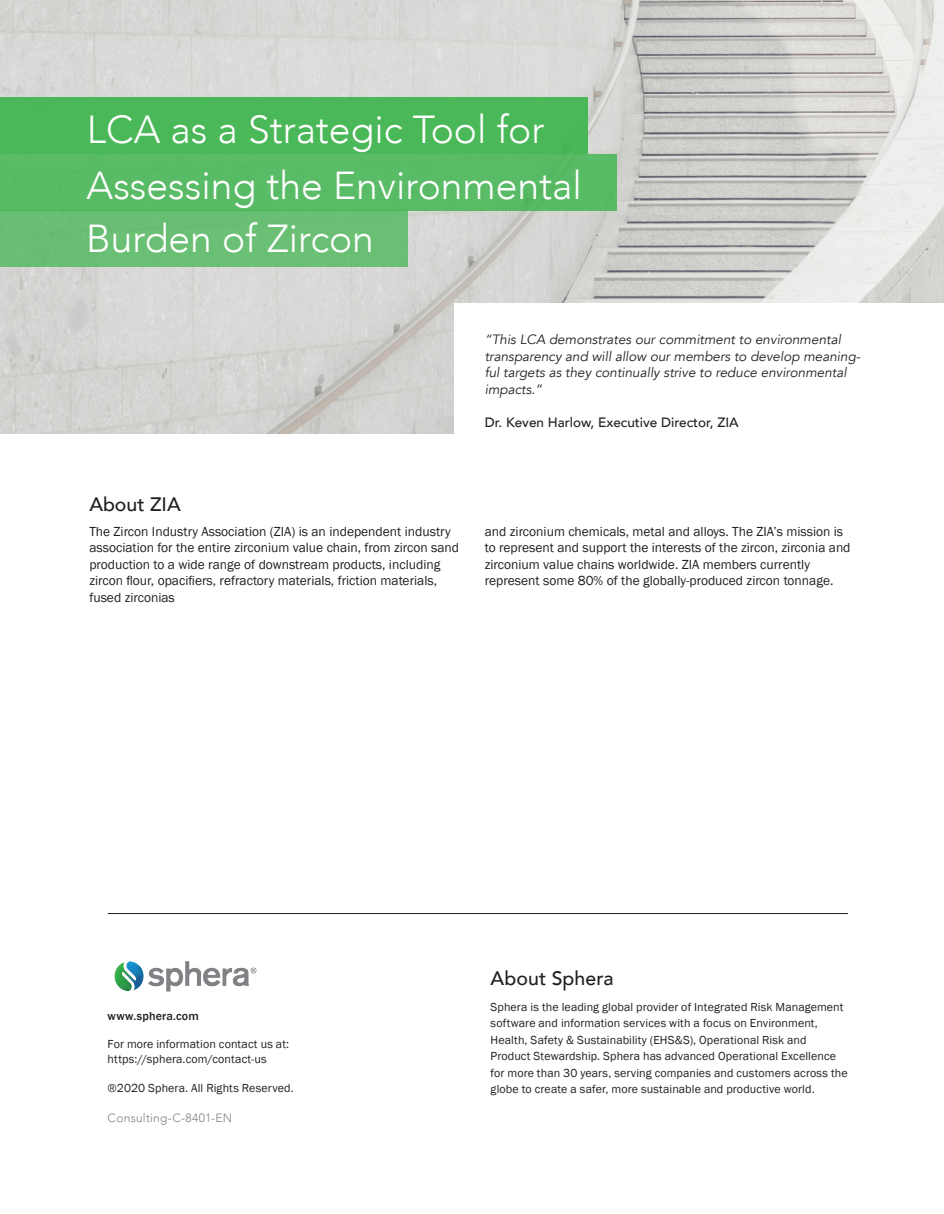
<style>
.page{position:relative;width:944px;height:1214px;background:#fff}
.page>*{position:absolute;margin:0;border:0;box-sizing:border-box;transform-origin:0 0}
.t1{font:300 39px "Avenir";color:#fff}
.SUBHEAD_14_0_neg{font:500 19.5px "Avenir";letter-spacing:.005em;color:#231f20}
.CROSS_HEADING_14_0{font:500 19.5px "Avenir";color:#231f20}
.BODY_Narrow_light_9{font:13.5px/16.5px "Franklin Gothic";color:#231f20}
.BODY_Narrow_light_9-2{font:italic 13.5px/16.5px "Avenir";color:#231f20}
.BODY_Narrow_light_9-3{font:500 13.5px "Avenir";color:#231f20}
.Body{font:12px/16.5px "Franklin Gothic";letter-spacing:.01em;color:#231f20}
.Footnotes{font:12px/15px "Franklin Gothic";letter-spacing:.01em;color:#231f20}
.Footnotes-2{font:300 12px "Avenir";letter-spacing:.02em;color:#808285}
.Footnotes-3{font:500 12px "Franklin Gothic";letter-spacing:.015em;color:#231f20}
</style>
<div class="page">
<img style="left:0;top:0;width:944px;height:434px">
<div style="left:455px;top:303px;width:489px;height:180px;background:#fff"></div>
<div style="left:0;top:97px;width:587px;height:57px;background:#4ab858"></div>
<div style="left:0;top:154px;width:616px;height:56px;background:#59bb65"></div>
<div style="left:0;top:210px;width:407px;height:56px;background:#69bf73"></div>
<hr style="left:108px;top:913px;width:740px;height:1px;background:#231f20">
<img style="left:114px;top:961px;width:143px;height:31px">
<p class="t1" style="left:87px;top:106px;width:459px">LCA as a Strategic Tool for</p>
<p class="t1" style="left:87px;top:162px;width:496px">Assessing the Environmental</p>
<p class="t1" style="left:86px;top:215px;width:289px">Burden of Zircon</p>
<p class="BODY_Narrow_light_9-2" style="left:485px;top:332px;width:377px">“This LCA demonstrates our commitment to environmental transparency and will allow our members to develop meaning&shy;ful targets as they continually strive to reduce environmental impacts.”</p>
<p class="BODY_Narrow_light_9-3" style="left:485px;top:410px;width:255px">Dr. Keven Harlow, Executive Director, ZIA</p>
<p class="CROSS_HEADING_14_0" style="left:89px;top:487px;width:93px">About ZIA</p>
<p class="BODY_Narrow_light_9" style="left:89px;top:523px;width:371px">The Zircon Industry Association (ZIA) is an independent industry association for the entire zirconium value chain, from zircon sand production to a wide range of downstream products, including zircon flour, opacifiers, refractory materials, friction materials, fused zirconias</p>
<p class="BODY_Narrow_light_9" style="left:485px;top:523px;width:367px">and zirconium chemicals, metal and alloys. The ZIA’s mission is to represent and support the interests of the zircon, zirconia and zirconium value chains worldwide. ZIA members currently represent some 80% of the globally-produced zircon tonnage.</p>
<p class="Footnotes-3" style="left:108px;top:1008px;width:93px">www.sphera.com</p>
<p class="Footnotes" style="left:108px;top:1037px;width:183px">For more information contact us at: https://sphera.com/contact-us</p>
<p class="Footnotes" style="left:108px;top:1080px;width:188px">®2020 Sphera. All Rights Reserved.</p>
<p class="Footnotes-2" style="left:108px;top:1110px;width:126px">Consulting-C-8401-EN</p>
<p class="SUBHEAD_14_0_neg" style="left:490px;top:961px;width:125px">About Sphera</p>
<p class="Body" style="left:490px;top:998px;width:358px">Sphera is the leading global provider of Integrated Risk Management software and information services with a focus on Environment, Health, Safety &amp; Sustainability (EHS&amp;S), Operational Risk and Product Stewardship. Sphera has advanced Operational Excellence for more than 30 years, serving companies and customers across the globe to create a safer, more sustainable and productive world.</p>
</div>
